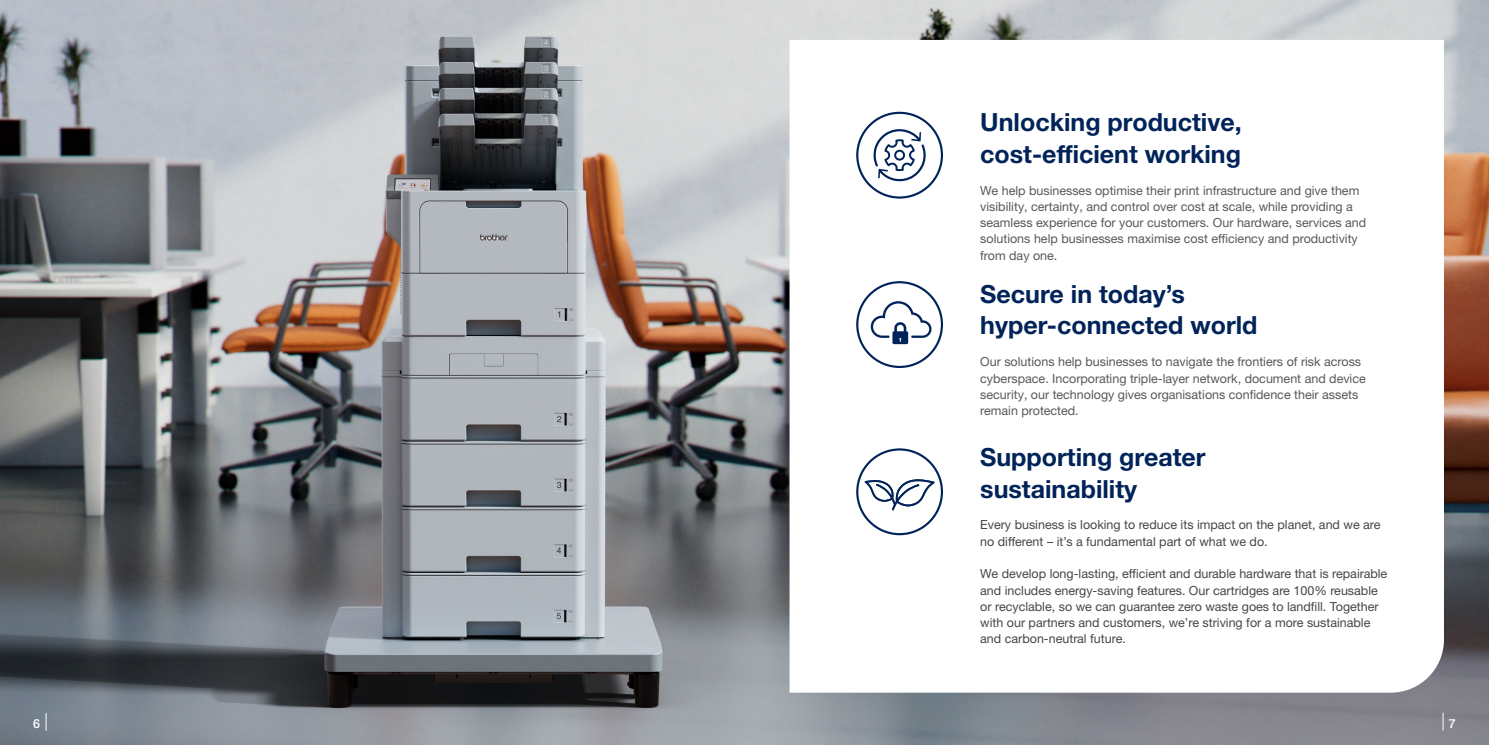
<style>
.page{position:relative;width:1489px;height:745px;background:#fff}
.page>*{position:absolute;margin:0;border:0;box-sizing:border-box;transform-origin:0 0}
.t1{font:700 25px/31.2px "Helvetica Neue LTW1 G";color:#002359}
.t2{font:12.5px/16.2px "Helvetica Neue LTW1 G";color:#57585a}
.t3{font:12.5px/16.2px "Helvetica Neue LTW1 G";color:#454647}
.t4{font:500 12.5px "Helvetica Neue LTW1 G";color:#fff}
</style>
<div class="page">
<img style="left:0;top:0;width:1488px;height:744px">
<svg style="left:789px;top:40px;width:654px;height:652px"></svg>
<svg style="left:856px;top:281px;width:87px;height:87px"></svg>
<svg style="left:856px;top:112px;width:87px;height:86px"></svg>
<svg style="left:856px;top:448px;width:87px;height:87px"></svg>
<svg style="left:46px;top:712px;width:1px;height:18px"></svg>
<svg style="left:1442px;top:712px;width:1px;height:18px"></svg>
<p class="t1" style="left:980px;top:107px;width:263px">Unlocking productive, cost-efficient working</p>
<p class="t2" style="left:980px;top:182px;width:387px">We help businesses optimise their print infrastructure and give them visibility, certainty, and control over cost at scale, while providing a seamless experience for your customers. Our hardware, services and solutions help businesses maximise cost efficiency and productivity</p>
<p class="t2" style="left:980px;top:247px;width:79px">from day one.</p>
<p class="t1" style="left:980px;top:278px;width:279px">Secure in today’s hyper-connected world</p>
<p class="t2" style="left:980px;top:353px;width:387px">Our solutions help businesses to navigate the frontiers of risk across cyberspace. Incorporating triple-layer network, document and device security, our technology gives organisations confidence their assets remain protected.</p>
<p class="t1" style="left:980px;top:441px;width:227px">Supporting greater sustainability</p>
<p class="t3" style="left:980px;top:516px;width:402px">Every business is looking to reduce its impact on the planet, and we are no different – it’s a fundamental part of what we do.</p>
<p class="t3" style="left:980px;top:565px;width:408px">We develop long-lasting, efficient and durable hardware that is repairable and includes energy-saving features. Our cartridges are 100% reusable or recyclable, so we can guarantee zero waste goes to landfill. Together with our partners and customers, we’re striving for a more sustainable and carbon-neutral future.</p>
<p class="t4" style="left:33px;top:715px;width:8px">6</p>
<p class="t4" style="left:1448px;top:715px;width:8px">7</p>
</div>
